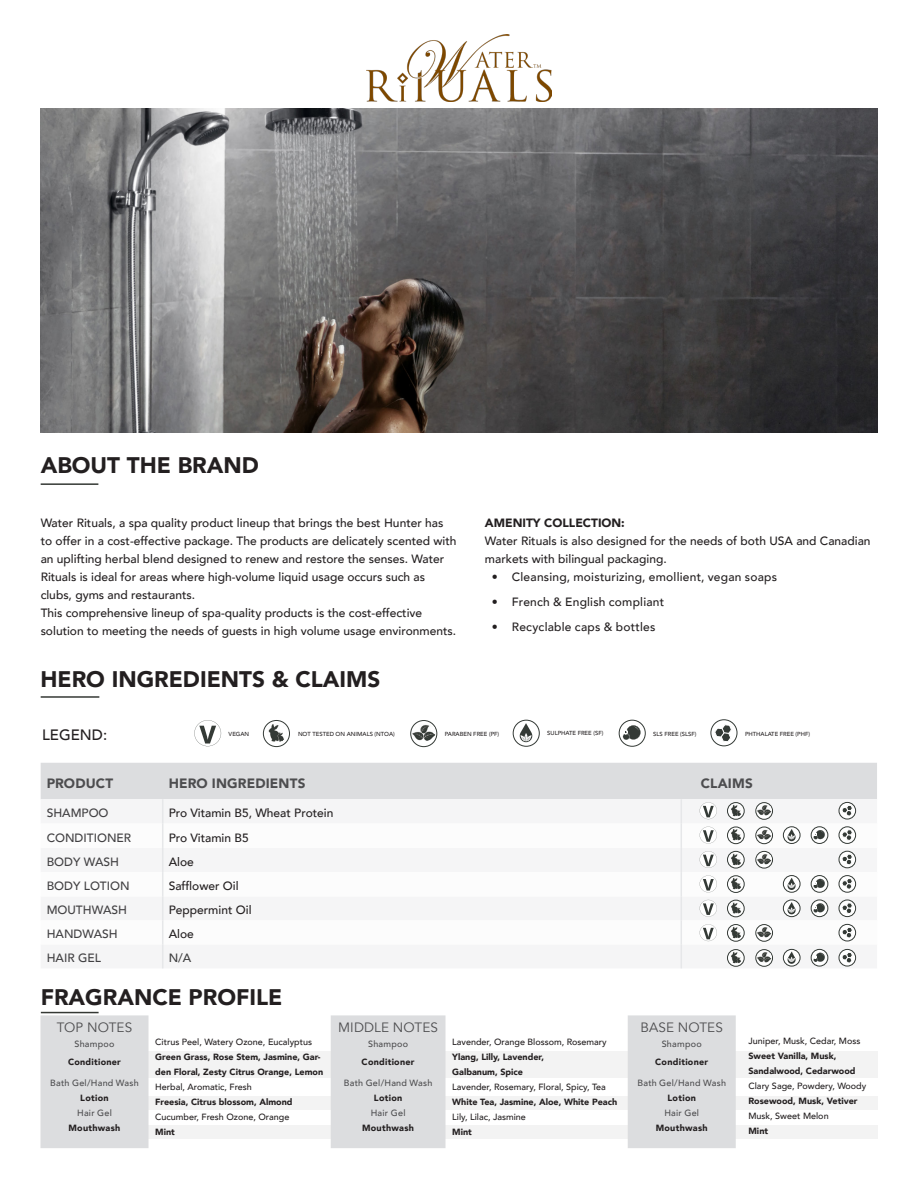
<style>
.page{position:relative;width:918px;height:1188px;background:#fff}
.page>*{position:absolute;margin:0;border:0;box-sizing:border-box;transform-origin:0 0}
.Paragraph_Style_1{font:900 22.5px "Avenir";color:#231f20}
.t1{font:500 15px "Avenir";color:#231f20}
.t2{font:900 13.5px "Avenir";letter-spacing:.01em;color:#4d4d4f}
.t3{font:13.5px "Avenir";letter-spacing:.01em;color:#4d4d4f}
.t4{font:500 12px/18px "Avenir";color:#231f20}
.t5{font:500 12px "Avenir";letter-spacing:.02em;color:#231f20}
.t6{font:500 12px "Avenir";color:#414042}
.Bocy_copy_-_BULLETS{font:900 12px "Avenir";color:#231f20}
.t7{font:500 12px "Avenir";color:#3e3e3f}
.t8{font:900 9px/15px "Avenir";color:#231f20}
.t9{font:500 9px "Avenir";color:#231f20}
.t10{font:500 9px "Avenir";letter-spacing:.03em;color:#4d4d4f}
.t11{font:900 9px "Avenir";letter-spacing:.03em;color:#231f20}
.Paragraph_Style_1-2{font:500 5.85px "Avenir";color:#231f20}
</style>
<div class="page">
<div style="left:41px;top:1097px;width:837px;height:13px;background:#f3f3f3"></div>
<div style="left:41px;top:1051px;width:837px;height:27px;background:#f3f3f3"></div>
<img style="left:41px;top:108px;width:837px;height:324px">
<hr style="left:41px;top:483px;width:57px;height:2px;background:#353935">
<hr style="left:41px;top:696px;width:58px;height:2px;background:#353935">
<svg style="left:513px;top:720px;width:26px;height:26px"></svg>
<div style="left:513px;top:720px;width:26px;height:26px;border:1px solid #343a36;border-radius:50%"></div>
<svg style="left:520px;top:723px;width:12px;height:19px"></svg>
<svg style="left:411px;top:721px;width:26px;height:26px"></svg>
<div style="left:411px;top:720px;width:26px;height:27px;border:1px solid #343a36;border-radius:50%"></div>
<img style="left:412px;top:723px;width:24px;height:19px">
<svg style="left:432px;top:726px;width:4px;height:8px"></svg>
<svg style="left:194px;top:720px;width:27px;height:26px"></svg>
<svg style="left:263px;top:720px;width:27px;height:27px"></svg>
<div style="left:263px;top:720px;width:27px;height:27px;border:1px solid #343a36;border-radius:50%"></div>
<img style="left:267px;top:723px;width:20px;height:20px;border-radius:10px">
<svg style="left:619px;top:720px;width:26px;height:26px"></svg>
<div style="left:619px;top:720px;width:26px;height:26px;border:1px solid #343a36;border-radius:50%"></div>
<svg style="left:623px;top:725px;width:18px;height:15px"></svg>
<svg style="left:711px;top:720px;width:26px;height:26px"></svg>
<div style="left:711px;top:720px;width:26px;height:26px;border:1px solid #343a36;border-radius:50%"></div>
<svg style="left:714px;top:724px;width:18px;height:18px"></svg>
<div style="left:41px;top:1125px;width:837px;height:13px;background:#f3f3f3"></div>
<hr style="left:41px;top:1012px;width:58px;height:1px;background:#353935">
<img style="left:367px;top:34px;width:184px;height:68px">
<svg style="left:41px;top:763px;width:836px;height:205px"></svg>
<svg style="left:40px;top:1015px;width:696px;height:133px"></svg>
<p class="Paragraph_Style_1" style="left:41px;top:446px;width:220px">ABOUT THE BRAND</p>
<p class="t4" style="left:41px;top:514px;width:417px">Water Rituals, a spa quality product lineup that brings the best Hunter has to offer in a cost-effective package. The products are delicately scented with an uplifting herbal blend designed to renew and restore the senses. Water Rituals is ideal for areas where high-volume liquid usage occurs such as clubs, gyms and restaurants.</p>
<p class="t4" style="left:41px;top:604px;width:417px">This comprehensive lineup of spa-quality products is the cost-effective solution to meeting the needs of guests in high volume usage environments.</p>
<p class="Paragraph_Style_1" style="left:40px;top:660px;width:341px">HERO INGREDIENTS &amp; CLAIMS</p>
<p class="Bocy_copy_-_BULLETS" style="left:485px;top:513px;width:141px">AMENITY COLLECTION:</p>
<p class="t4" style="left:485px;top:532px;width:387px">Water Rituals is also designed for the needs of both USA and Canadian markets with bilingual packaging.</p>
<p class="t5" style="left:492px;top:567px;width:287px">• Cleansing, moisturizing, emollient, vegan soaps</p>
<p class="t5" style="left:492px;top:592px;width:174px">• French &amp; English compliant</p>
<p class="t5" style="left:492px;top:616px;width:165px">• Recyclable caps &amp; bottles</p>
<p class="t1" style="left:42px;top:722px;width:67px">LEGEND:</p>
<p class="Paragraph_Style_1-2" style="left:229px;top:729px;width:22px">VEGAN</p>
<p class="Paragraph_Style_1-2" style="left:298px;top:729px;width:98px">NOT TESTED ON ANIMALS (NTOA)</p>
<p class="Paragraph_Style_1-2" style="left:445px;top:729px;width:56px">PARABEN FREE (PF)</p>
<p class="Paragraph_Style_1-2" style="left:547px;top:728px;width:58px">SULPHATE FREE (SF)</p>
<p class="Paragraph_Style_1-2" style="left:653px;top:729px;width:45px">SLS FREE (SLSF)</p>
<p class="Paragraph_Style_1-2" style="left:745px;top:729px;width:67px">PHTHALATE FREE (PHF)</p>
<p class="t2" style="left:47px;top:771px;width:68px">PRODUCT</p>
<p class="t2" style="left:169px;top:771px;width:138px">HERO INGREDIENTS</p>
<p class="t2" style="left:701px;top:771px;width:54px">CLAIMS</p>
<p class="t6" style="left:47px;top:803px;width:63px">SHAMPOO</p>
<p class="t4" style="left:169px;top:803px;width:166px">Pro Vitamin B5, Wheat Protein</p>
<p class="t6" style="left:47px;top:827px;width:86px">CONDITIONER</p>
<p class="t4" style="left:169px;top:828px;width:82px">Pro Vitamin B5</p>
<p class="t6" style="left:47px;top:851px;width:74px">BODY WASH</p>
<p class="t4" style="left:169px;top:852px;width:27px">Aloe</p>
<p class="t6" style="left:47px;top:876px;width:85px">BODY LOTION</p>
<p class="t4" style="left:169px;top:876px;width:71px">Safflower Oil</p>
<p class="t6" style="left:47px;top:900px;width:82px">MOUTHWASH</p>
<p class="t4" style="left:169px;top:901px;width:84px">Peppermint Oil</p>
<p class="t6" style="left:47px;top:924px;width:73px">HANDWASH</p>
<p class="t4" style="left:169px;top:925px;width:27px">Aloe</p>
<p class="t6" style="left:47px;top:948px;width:56px">HAIR GEL</p>
<p class="t7" style="left:169px;top:948px;width:24px">N/A</p>
<p class="Paragraph_Style_1" style="left:41px;top:977px;width:243px">FRAGRANCE PROFILE</p>
<p class="t3" style="left:57px;top:1020px;width:77px">TOP NOTES</p>
<p class="t10" style="left:74px;top:1036px;width:42px">Shampoo</p>
<p class="t11" style="left:68px;top:1054px;width:54px">Conditioner</p>
<p class="t10" style="left:50px;top:1075px;width:90px">Bath Gel/Hand Wash</p>
<p class="t8" style="left:80px;top:1090px;width:30px">Lotion</p>
<p class="t10" style="left:77px;top:1105px;width:36px">Hair Gel</p>
<p class="t11" style="left:69px;top:1120px;width:53px">Mouthwash</p>
<p class="t9" style="left:155px;top:1034px;width:158px">Citrus Peel, Watery Ozone, Eucalyptus</p>
<p class="t8" style="left:155px;top:1049px;width:169px">Green Grass, Rose Stem, Jasmine, Gar&shy;den Floral, Zesty Citrus Orange, Lemon</p>
<p class="t9" style="left:155px;top:1079px;width:98px">Herbal, Aromatic, Fresh</p>
<p class="t8" style="left:155px;top:1094px;width:139px">Freesia, Citrus blossom, Almond</p>
<p class="t9" style="left:155px;top:1109px;width:136px">Cucumber, Fresh Ozone, Orange</p>
<p class="t8" style="left:155px;top:1124px;width:21px">Mint</p>
<p class="t3" style="left:338px;top:1020px;width:101px">MIDDLE NOTES</p>
<p class="t10" style="left:368px;top:1036px;width:42px">Shampoo</p>
<p class="t11" style="left:362px;top:1054px;width:54px">Conditioner</p>
<p class="t10" style="left:344px;top:1075px;width:90px">Bath Gel/Hand Wash</p>
<p class="t8" style="left:374px;top:1090px;width:30px">Lotion</p>
<p class="t10" style="left:371px;top:1105px;width:36px">Hair Gel</p>
<p class="t11" style="left:362px;top:1120px;width:53px">Mouthwash</p>
<p class="t9" style="left:452px;top:1034px;width:156px">Lavender, Orange Blossom, Rosemary</p>
<p class="t8" style="left:452px;top:1049px;width:93px">Ylang, Lilly, Lavender,</p>
<p class="t8" style="left:452px;top:1064px;width:72px">Galbanum, Spice</p>
<p class="t9" style="left:452px;top:1079px;width:155px">Lavender, Rosemary, Floral, Spicy, Tea</p>
<p class="t8" style="left:452px;top:1094px;width:166px">White Tea, Jasmine, Aloe, White Peach</p>
<p class="t9" style="left:452px;top:1109px;width:75px">Lily, Lilac, Jasmine</p>
<p class="t8" style="left:452px;top:1124px;width:21px">Mint</p>
<p class="t3" style="left:641px;top:1020px;width:84px">BASE NOTES</p>
<p class="t10" style="left:662px;top:1036px;width:42px">Shampoo</p>
<p class="t11" style="left:655px;top:1054px;width:54px">Conditioner</p>
<p class="t10" style="left:637px;top:1075px;width:90px">Bath Gel/Hand Wash</p>
<p class="t8" style="left:668px;top:1090px;width:30px">Lotion</p>
<p class="t10" style="left:664px;top:1105px;width:36px">Hair Gel</p>
<p class="t11" style="left:656px;top:1120px;width:53px">Mouthwash</p>
<p class="t9" style="left:748px;top:1033px;width:113px">Juniper, Musk, Cedar, Moss</p>
<p class="t8" style="left:748px;top:1048px;width:89px">Sweet Vanilla, Musk,</p>
<p class="t8" style="left:748px;top:1063px;width:109px">Sandalwood, Cedarwood</p>
<p class="t9" style="left:748px;top:1078px;width:119px">Clary Sage, Powdery, Woody</p>
<p class="t8" style="left:748px;top:1093px;width:111px">Rosewood, Musk, Vetiver</p>
<p class="t9" style="left:748px;top:1108px;width:82px">Musk, Sweet Melon</p>
<p class="t8" style="left:748px;top:1123px;width:21px">Mint</p>
</div>
